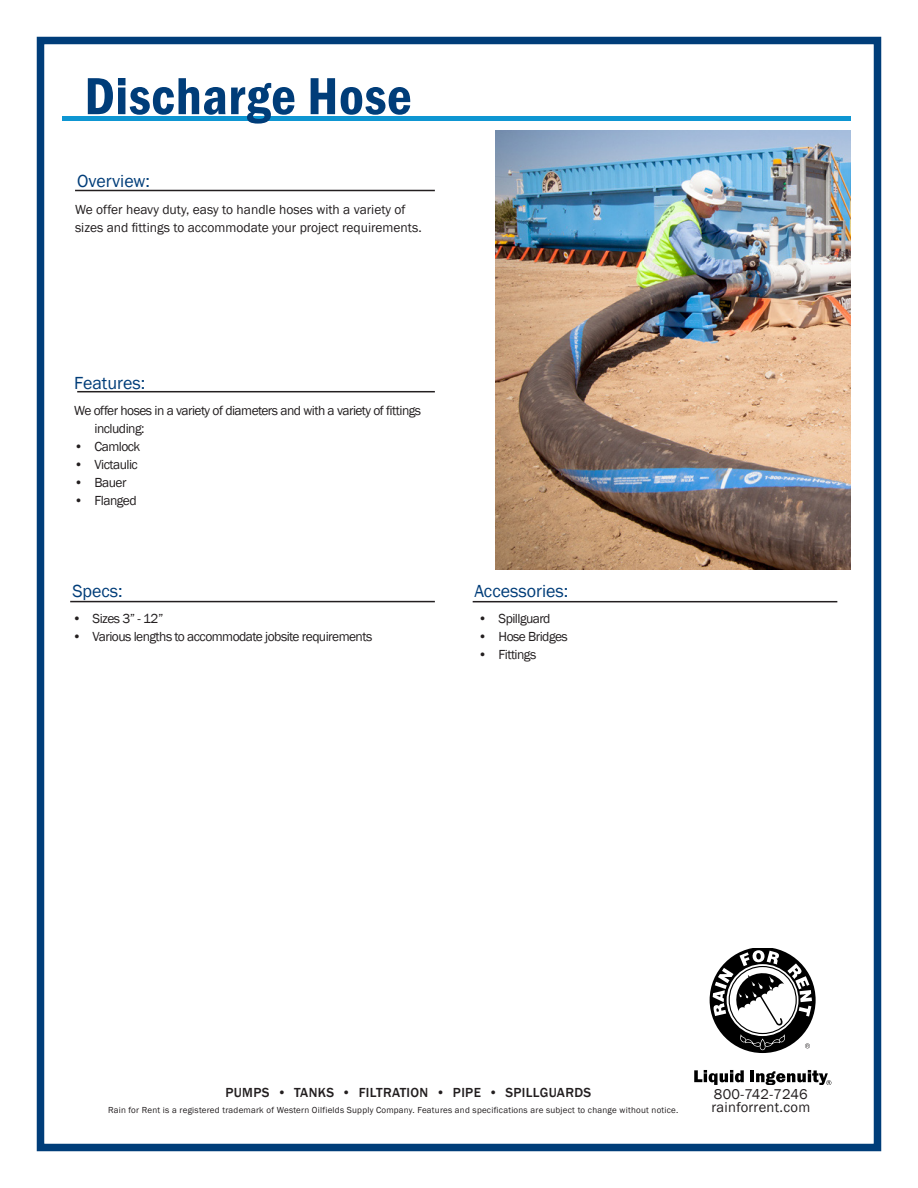
<style>
.page{position:relative;width:918px;height:1188px;background:#fff}
.page>*{position:absolute;margin:0;border:0;box-sizing:border-box;transform-origin:0 0}
.t1{font:600 condensed 54px "Franklin Gothic";letter-spacing:.01em;color:#003d79}
.t2{font:18px "Franklin Gothic";color:#003d79}
.t3{font:14.55px/13.5px "Franklin Gothic";letter-spacing:.02em;color:#231f20}
.t4{font:13.5px/18px "Franklin Gothic";letter-spacing:-.04em;color:#231f20}
.t5{font:13.5px/18px "Franklin Gothic";color:#231f20}
.t6{font:500 13.5px "Franklin Gothic";letter-spacing:.025em;color:#231f20}
.t7{font:9px "Franklin Gothic";letter-spacing:.025em;color:#231f20}
</style>
<div class="page">
<div style="left:37px;top:37px;width:844px;height:1114px;border:8px solid #003d79"></div>
<img style="left:495px;top:130px;width:355px;height:440px">
<hr style="left:62px;top:117px;width:788px;height:4px;background:#0e96d2">
<hr style="left:75px;top:190px;width:360px;height:1px;background:#231f20">
<hr style="left:77px;top:391px;width:358px;height:1px;background:#231f20">
<hr style="left:70px;top:601px;width:365px;height:1px;background:#231f20">
<hr style="left:473px;top:601px;width:364px;height:1px;background:#231f20">
<svg style="left:694px;top:1070px;width:50px;height:15px"></svg>
<hr style="left:750px;top:1070px;width:4px;height:12px;background:#000">
<svg style="left:709px;top:949px;width:107px;height:104px"></svg>
<svg style="left:756px;top:1070px;width:75px;height:15px"></svg>
<h1 class="t1" style="left:84px;top:74px;width:329px">Discharge Hose</h1>
<h2 class="t2" style="left:77px;top:173px;width:74px">Overview:</h2>
<p class="t5" style="left:75px;top:202px;width:348px">We offer heavy duty, easy to handle hoses with a variety of sizes and fittings to accommodate your project requirements.</p>
<h2 class="t2" style="left:74px;top:375px;width:73px">Features:</h2>
<p class="t4" style="left:95px;top:402px;width:328px;text-indent:-20px">We offer hoses in a variety of diameters and with a variety of fittings including:</p>
<p class="t4" style="left:74px;top:438px;width:68px">• Camlock</p>
<p class="t4" style="left:74px;top:456px;width:65px">• Victaulic</p>
<p class="t4" style="left:74px;top:474px;width:54px">• Bauer</p>
<p class="t4" style="left:74px;top:492px;width:64px">• Flanged</p>
<h2 class="t2" style="left:72px;top:584px;width:52px">Specs:</h2>
<p class="t4" style="left:72px;top:610px;width:93px">• Sizes 3” - 12”</p>
<p class="t4" style="left:72px;top:628px;width:301px">• Various lengths to accommodate jobsite requirements</p>
<h2 class="t2" style="left:474px;top:584px;width:95px">Accessories:</h2>
<p class="t4" style="left:478px;top:610px;width:74px">• Spillguard</p>
<p class="t4" style="left:478px;top:628px;width:91px">• Hose Bridges</p>
<p class="t4" style="left:478px;top:646px;width:60px">• Fittings</p>
<p class="t6" style="left:226px;top:1085px;width:367px">PUMPS • TANKS • FILTRATION • PIPE • SPILLGUARDS</p>
<p class="t7" style="left:108px;top:1104px;width:572px">Rain for Rent is a registered trademark of Western Oilfields Supply Company. Features and specifications are subject to change without notice.</p>
<p class="t3" style="left:711px;top:1088px;width:100px">800-742-7246 rainforrent.com</p>
</div>
